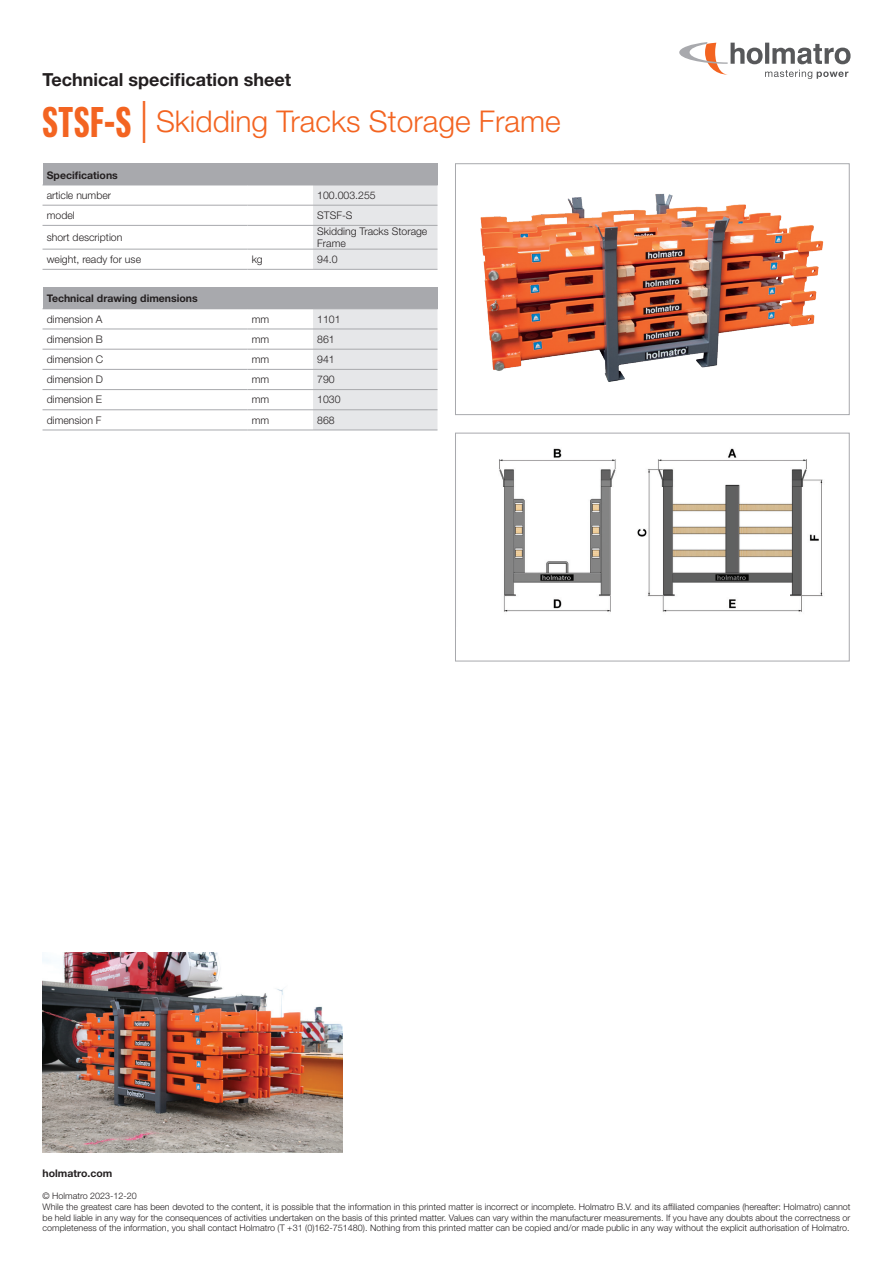
<style>
.page{position:relative;width:893px;height:1263px;background:#fff}
.page>*{position:absolute;margin:0;border:0;box-sizing:border-box;transform-origin:0 0}
.t1{font:300 30px "Helvetica Neue LT Std";color:#f36421}
.t2{font:700 18px "Helvetica Neue LT Std";color:#231f20}
.t3{font:300 10.5px/12px "Helvetica Neue LT Std";color:#231f20}
.t4{font:700 10.5px "Helvetica Neue LT Std";color:#231f20}
.t5{font:300 9px/10.8px "Helvetica Neue LT Std";color:#231f20}
.s1{font-family:"Neue Helvetica Pro 79 Cm";font-weight:700;font-size:42px}
.s2{font-size:42px}
</style>
<div class="page">
<svg style="left:679px;top:42px;width:171px;height:37px"></svg>
<div style="left:43px;top:164px;width:394px;height:21px;background:#a8a9ad"></div>
<svg style="left:313px;top:164px;width:125px;height:105px"></svg>
<hr style="left:43px;top:185px;width:204px;height:1px;background:#a8a9ad">
<hr style="left:247px;top:185px;width:66px;height:1px;background:#a8a9ad">
<hr style="left:313px;top:185px;width:125px;height:1px;background:#a8a9ad">
<hr style="left:43px;top:205px;width:204px;height:1px;background:#a8a9ad">
<hr style="left:247px;top:205px;width:66px;height:1px;background:#a8a9ad">
<hr style="left:313px;top:205px;width:124px;height:1px;background:#a8a9ad">
<hr style="left:43px;top:225px;width:204px;height:1px;background:#a8a9ad">
<hr style="left:247px;top:225px;width:66px;height:1px;background:#a8a9ad">
<hr style="left:313px;top:225px;width:124px;height:1px;background:#a8a9ad">
<hr style="left:43px;top:269px;width:204px;height:1px;background:#a8a9ad">
<hr style="left:43px;top:249px;width:204px;height:1px;background:#a8a9ad">
<hr style="left:247px;top:269px;width:66px;height:1px;background:#a8a9ad">
<hr style="left:247px;top:249px;width:66px;height:1px;background:#a8a9ad">
<hr style="left:313px;top:269px;width:124px;height:1px;background:#a8a9ad">
<hr style="left:313px;top:249px;width:124px;height:1px;background:#a8a9ad">
<div style="left:43px;top:287px;width:394px;height:22px;background:#a8a9ad"></div>
<svg style="left:313px;top:287px;width:125px;height:143px"></svg>
<hr style="left:313px;top:308px;width:125px;height:1px;background:#a8a9ad">
<hr style="left:43px;top:329px;width:204px;height:1px;background:#a8a9ad">
<hr style="left:247px;top:329px;width:66px;height:1px;background:#a8a9ad">
<hr style="left:313px;top:329px;width:124px;height:1px;background:#a8a9ad">
<hr style="left:43px;top:349px;width:204px;height:1px;background:#a8a9ad">
<hr style="left:247px;top:349px;width:66px;height:1px;background:#a8a9ad">
<hr style="left:313px;top:349px;width:124px;height:1px;background:#a8a9ad">
<hr style="left:43px;top:369px;width:204px;height:1px;background:#a8a9ad">
<hr style="left:247px;top:369px;width:66px;height:1px;background:#a8a9ad">
<hr style="left:313px;top:369px;width:124px;height:1px;background:#a8a9ad">
<hr style="left:43px;top:389px;width:204px;height:1px;background:#a8a9ad">
<hr style="left:247px;top:389px;width:66px;height:1px;background:#a8a9ad">
<hr style="left:313px;top:389px;width:124px;height:1px;background:#a8a9ad">
<hr style="left:43px;top:430px;width:204px;height:1px;background:#a8a9ad">
<hr style="left:43px;top:409px;width:204px;height:1px;background:#a8a9ad">
<hr style="left:247px;top:430px;width:66px;height:1px;background:#a8a9ad">
<hr style="left:247px;top:409px;width:66px;height:1px;background:#a8a9ad">
<hr style="left:313px;top:430px;width:124px;height:1px;background:#a8a9ad">
<hr style="left:313px;top:409px;width:124px;height:1px;background:#a8a9ad">
<img style="left:43px;top:952px;width:299px;height:200px">
<img style="left:499px;top:448px;width:324px;height:164px">
<div style="left:455px;top:433px;width:394px;height:228px;border:1px solid #a8a9ad"></div>
<img style="left:480px;top:193px;width:344px;height:189px">
<div style="left:455px;top:164px;width:394px;height:251px;border:1px solid #a8a9ad"></div>
<h2 class="t2" style="left:43px;top:68px;width:250px">Technical specification sheet</h2>
<h1 class="t1" style="left:43px;top:103px;width:520px"><span class="s1">STSF-S</span> <span class="s2">|</span> Skidding Tracks Storage Frame</h1>
<p class="t4" style="left:47px;top:168px;width:73px">Specifications</p>
<p class="t3" style="left:47px;top:189px;width:66px">article number</p>
<p class="t3" style="left:317px;top:189px;width:60px">100.003.255</p>
<p class="t3" style="left:47px;top:209px;width:30px">model</p>
<p class="t3" style="left:317px;top:209px;width:37px">STSF-S</p>
<p class="t3" style="left:47px;top:231px;width:77px">short description</p>
<p class="t3" style="left:317px;top:225px;width:112px">Skidding Tracks Storage<br>Frame</p>
<p class="t3" style="left:47px;top:253px;width:96px">weight, ready for use</p>
<p class="t3" style="left:252px;top:253px;width:13px">kg</p>
<p class="t3" style="left:317px;top:253px;width:22px">94.0</p>
<p class="t4" style="left:47px;top:292px;width:153px">Technical drawing dimensions</p>
<p class="t3" style="left:47px;top:313px;width:57px">dimension A</p>
<p class="t3" style="left:252px;top:313px;width:19px">mm</p>
<p class="t3" style="left:317px;top:313px;width:25px">1101</p>
<p class="t3" style="left:47px;top:333px;width:58px">dimension B</p>
<p class="t3" style="left:252px;top:333px;width:19px">mm</p>
<p class="t3" style="left:317px;top:333px;width:19px">861</p>
<p class="t3" style="left:47px;top:353px;width:58px">dimension C</p>
<p class="t3" style="left:252px;top:353px;width:19px">mm</p>
<p class="t3" style="left:317px;top:353px;width:19px">941</p>
<p class="t3" style="left:47px;top:373px;width:58px">dimension D</p>
<p class="t3" style="left:252px;top:373px;width:19px">mm</p>
<p class="t3" style="left:317px;top:373px;width:19px">790</p>
<p class="t3" style="left:47px;top:393px;width:57px">dimension E</p>
<p class="t3" style="left:252px;top:393px;width:19px">mm</p>
<p class="t3" style="left:317px;top:393px;width:25px">1030</p>
<p class="t3" style="left:47px;top:414px;width:56px">dimension F</p>
<p class="t3" style="left:252px;top:414px;width:19px">mm</p>
<p class="t3" style="left:317px;top:414px;width:19px">868</p>
<p class="t4" style="left:43px;top:1167px;width:71px">holmatro.com</p>
<p class="t5" style="left:43px;top:1190px;width:809px">© Holmatro 2023-12-20<br>While the greatest care has been devoted to the content, it is possible that the information in this printed matter is incorrect or incomplete. Holmatro B.V. and its affiliated companies (hereafter: Holmatro) cannot be held liable in any way for the consequences of activities undertaken on the basis of this printed matter. Values can vary within the manufacturer measurements. If you have any doubts about the correctness or completeness of the information, you shall contact Holmatro (T +31 (0)162-751480). Nothing from this printed matter can be copied and/or made public in any way without the explicit authorisation of Holmatro.</p>
</div>
